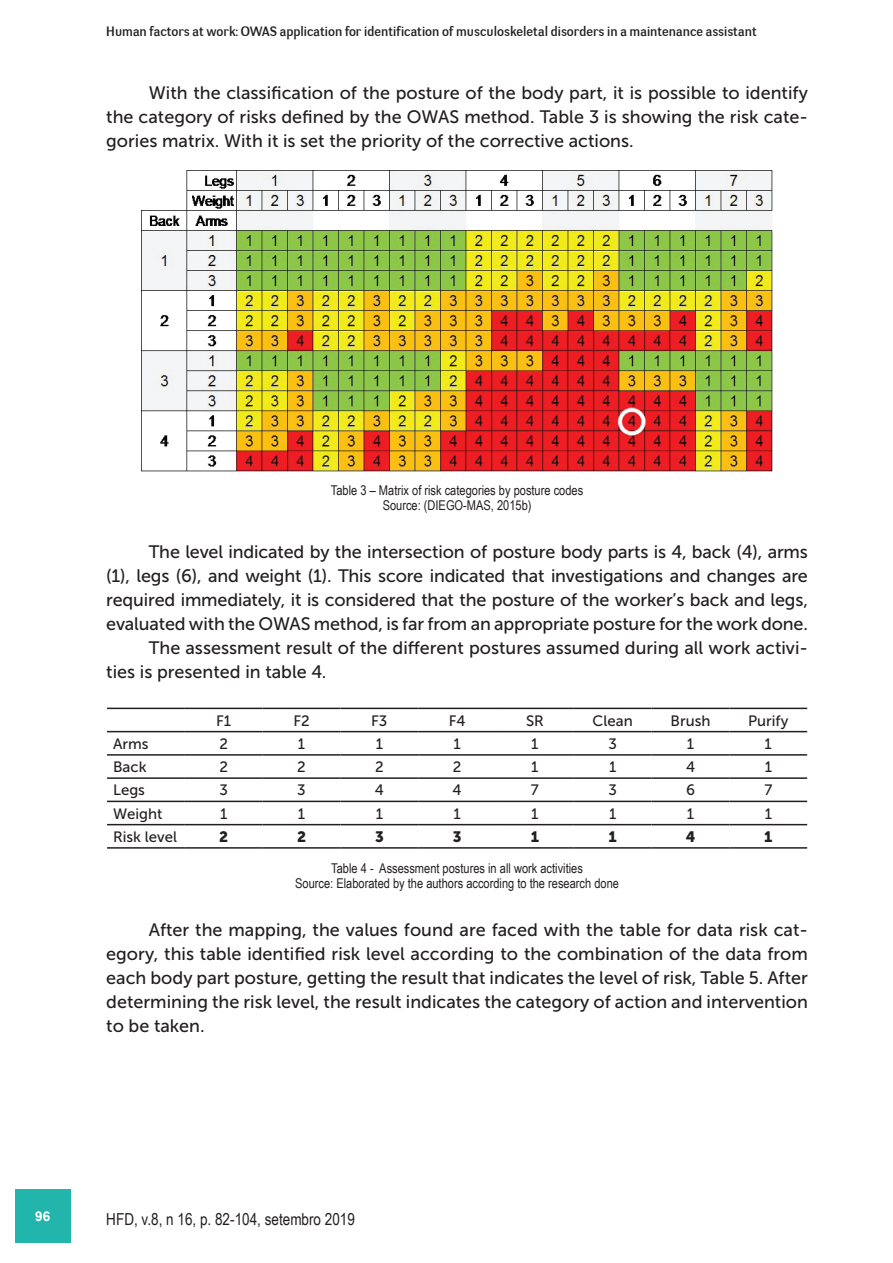
<style>
.page{position:relative;width:893px;height:1263px;background:#fff}
.page>*{position:absolute;margin:0;border:0;box-sizing:border-box;transform-origin:0 0}
.t1{font:18px/24px "Museo Sans 500";letter-spacing:-.01em;color:#231f20;text-align:justify}
.t2{font:16.5px "Arial Narrow";color:#231f20}
.t3{font:15px "Museo Sans 500";color:#231f20}
.t4{font:15px "Museo Sans 900";color:#231f20}
.t5{font:13.5px/15px "Arial Narrow";color:#231f20;text-align:center}
.t6{font:13.5px "Negotiate Free";color:#231f20}
.t7{font:700 13.5px "Arial";color:#fff}
</style>
<div class="page">
<div style="left:15px;top:1189px;width:55px;height:53px;background:#22b5ab"></div>
<img style="left:142px;top:171px;width:631px;height:300px">
<hr style="left:107px;top:708px;width:78px;height:1px;background:#231f20">
<hr style="left:185px;top:708px;width:78px;height:1px;background:#231f20">
<hr style="left:263px;top:708px;width:77px;height:1px;background:#231f20">
<hr style="left:340px;top:708px;width:78px;height:1px;background:#231f20">
<hr style="left:418px;top:708px;width:78px;height:1px;background:#231f20">
<hr style="left:496px;top:708px;width:78px;height:1px;background:#231f20">
<hr style="left:574px;top:708px;width:78px;height:1px;background:#231f20">
<hr style="left:652px;top:708px;width:77px;height:1px;background:#231f20">
<hr style="left:729px;top:708px;width:78px;height:1px;background:#231f20">
<hr style="left:107px;top:731px;width:78px;height:1px;background:#231f20">
<hr style="left:185px;top:731px;width:78px;height:1px;background:#231f20">
<hr style="left:263px;top:731px;width:77px;height:1px;background:#231f20">
<hr style="left:340px;top:731px;width:78px;height:1px;background:#231f20">
<hr style="left:418px;top:731px;width:78px;height:1px;background:#231f20">
<hr style="left:496px;top:731px;width:78px;height:1px;background:#231f20">
<hr style="left:574px;top:731px;width:78px;height:1px;background:#231f20">
<hr style="left:652px;top:731px;width:77px;height:1px;background:#231f20">
<hr style="left:729px;top:731px;width:78px;height:1px;background:#231f20">
<hr style="left:107px;top:754px;width:78px;height:2px;background:#231f20">
<hr style="left:185px;top:754px;width:78px;height:2px;background:#231f20">
<hr style="left:263px;top:754px;width:77px;height:2px;background:#231f20">
<hr style="left:340px;top:754px;width:78px;height:2px;background:#231f20">
<hr style="left:418px;top:754px;width:78px;height:2px;background:#231f20">
<hr style="left:496px;top:754px;width:78px;height:2px;background:#231f20">
<hr style="left:574px;top:754px;width:78px;height:2px;background:#231f20">
<hr style="left:652px;top:754px;width:77px;height:2px;background:#231f20">
<hr style="left:729px;top:754px;width:78px;height:2px;background:#231f20">
<hr style="left:107px;top:777px;width:78px;height:2px;background:#231f20">
<hr style="left:185px;top:777px;width:78px;height:2px;background:#231f20">
<hr style="left:263px;top:777px;width:77px;height:2px;background:#231f20">
<hr style="left:340px;top:777px;width:78px;height:2px;background:#231f20">
<hr style="left:418px;top:777px;width:78px;height:2px;background:#231f20">
<hr style="left:496px;top:777px;width:78px;height:2px;background:#231f20">
<hr style="left:574px;top:777px;width:78px;height:2px;background:#231f20">
<hr style="left:652px;top:777px;width:77px;height:2px;background:#231f20">
<hr style="left:729px;top:777px;width:78px;height:2px;background:#231f20">
<hr style="left:107px;top:801px;width:78px;height:1px;background:#231f20">
<hr style="left:185px;top:801px;width:78px;height:1px;background:#231f20">
<hr style="left:263px;top:801px;width:77px;height:1px;background:#231f20">
<hr style="left:340px;top:801px;width:78px;height:1px;background:#231f20">
<hr style="left:418px;top:801px;width:78px;height:1px;background:#231f20">
<hr style="left:496px;top:801px;width:78px;height:1px;background:#231f20">
<hr style="left:574px;top:801px;width:78px;height:1px;background:#231f20">
<hr style="left:652px;top:801px;width:77px;height:1px;background:#231f20">
<hr style="left:729px;top:801px;width:78px;height:1px;background:#231f20">
<hr style="left:107px;top:824px;width:78px;height:1px;background:#231f20">
<hr style="left:185px;top:824px;width:78px;height:1px;background:#231f20">
<hr style="left:263px;top:824px;width:77px;height:1px;background:#231f20">
<hr style="left:340px;top:824px;width:78px;height:1px;background:#231f20">
<hr style="left:418px;top:824px;width:78px;height:1px;background:#231f20">
<hr style="left:496px;top:824px;width:78px;height:1px;background:#231f20">
<hr style="left:574px;top:824px;width:78px;height:1px;background:#231f20">
<hr style="left:652px;top:824px;width:77px;height:1px;background:#231f20">
<hr style="left:729px;top:824px;width:78px;height:1px;background:#231f20">
<hr style="left:107px;top:847px;width:78px;height:2px;background:#231f20">
<hr style="left:185px;top:847px;width:78px;height:2px;background:#231f20">
<hr style="left:263px;top:847px;width:77px;height:2px;background:#231f20">
<hr style="left:340px;top:847px;width:78px;height:2px;background:#231f20">
<hr style="left:418px;top:847px;width:78px;height:2px;background:#231f20">
<hr style="left:496px;top:847px;width:78px;height:2px;background:#231f20">
<hr style="left:574px;top:847px;width:78px;height:2px;background:#231f20">
<hr style="left:652px;top:847px;width:77px;height:2px;background:#231f20">
<hr style="left:729px;top:847px;width:78px;height:2px;background:#231f20">
<p class="t6" style="left:106px;top:23px;width:652px">Human factors at work: OWAS application for identification of musculoskeletal disorders in a maintenance assistant</p>
<p class="t1" style="left:106px;top:80px;width:703px;text-indent:43px">With the classification of the posture of the body part, it is possible to identify the category of risks defined by the OWAS method. Table 3 is showing the risk cate&shy;gories matrix. With it is set the priority of the corrective actions.</p>
<p class="t5" style="left:331px;top:482px;width:254px">Table 3 – Matrix of risk categories by posture codes<br>Source: (DIEGO-MAS, 2015b)</p>
<p class="t1" style="left:149px;top:539px;width:661px">The level indicated by the intersection of posture body parts is 4, back (4), arms</p>
<p class="t1" style="left:106px;top:563px;width:703px">(1), legs (6), and weight (1). This score indicated that investigations and changes are</p>
<p class="t1" style="left:106px;top:587px;width:703px">required immediately, it is considered that the posture of the worker’s back and legs,</p>
<p class="t1" style="left:106px;top:611px;width:703px">evaluated with the OWAS method, is far from an appropriate posture for the work done.</p>
<p class="t1" style="left:149px;top:635px;width:661px">The assessment result of the different postures assumed during all work activi-</p>
<p class="t1" style="left:106px;top:659px;width:222px">ties is presented in table 4.</p>
<p class="t3" style="left:216px;top:712px;width:17px">F1</p>
<p class="t3" style="left:293px;top:712px;width:18px">F2</p>
<p class="t3" style="left:371px;top:712px;width:18px">F3</p>
<p class="t3" style="left:449px;top:712px;width:18px">F4</p>
<p class="t3" style="left:526px;top:712px;width:19px">SR</p>
<p class="t3" style="left:593px;top:712px;width:42px">Clean</p>
<p class="t3" style="left:671px;top:712px;width:41px">Brush</p>
<p class="t3" style="left:748px;top:712px;width:42px">Purify</p>
<p class="t3" style="left:113px;top:735px;width:37px">Arms</p>
<p class="t3" style="left:219px;top:735px;width:10px">2</p>
<p class="t3" style="left:298px;top:735px;width:9px">1</p>
<p class="t3" style="left:376px;top:735px;width:9px">1</p>
<p class="t3" style="left:453px;top:735px;width:9px">1</p>
<p class="t3" style="left:531px;top:735px;width:9px">1</p>
<p class="t3" style="left:608px;top:735px;width:10px">3</p>
<p class="t3" style="left:687px;top:735px;width:9px">1</p>
<p class="t3" style="left:765px;top:735px;width:9px">1</p>
<p class="t3" style="left:113px;top:759px;width:35px">Back</p>
<p class="t3" style="left:219px;top:759px;width:10px">2</p>
<p class="t3" style="left:297px;top:759px;width:10px">2</p>
<p class="t3" style="left:375px;top:759px;width:10px">2</p>
<p class="t3" style="left:453px;top:759px;width:10px">2</p>
<p class="t3" style="left:531px;top:759px;width:9px">1</p>
<p class="t3" style="left:609px;top:759px;width:9px">1</p>
<p class="t3" style="left:686px;top:759px;width:11px">4</p>
<p class="t3" style="left:765px;top:759px;width:9px">1</p>
<p class="t3" style="left:113px;top:782px;width:33px">Legs</p>
<p class="t3" style="left:220px;top:782px;width:10px">3</p>
<p class="t3" style="left:297px;top:782px;width:10px">3</p>
<p class="t3" style="left:375px;top:782px;width:11px">4</p>
<p class="t3" style="left:453px;top:782px;width:11px">4</p>
<p class="t3" style="left:531px;top:782px;width:9px">7</p>
<p class="t3" style="left:608px;top:782px;width:10px">3</p>
<p class="t3" style="left:686px;top:782px;width:10px">6</p>
<p class="t3" style="left:764px;top:782px;width:9px">7</p>
<p class="t3" style="left:113px;top:805px;width:51px">Weight</p>
<p class="t3" style="left:220px;top:805px;width:9px">1</p>
<p class="t3" style="left:298px;top:805px;width:9px">1</p>
<p class="t3" style="left:376px;top:805px;width:9px">1</p>
<p class="t3" style="left:453px;top:805px;width:9px">1</p>
<p class="t3" style="left:531px;top:805px;width:9px">1</p>
<p class="t3" style="left:609px;top:805px;width:9px">1</p>
<p class="t3" style="left:687px;top:805px;width:9px">1</p>
<p class="t3" style="left:765px;top:805px;width:9px">1</p>
<p class="t3" style="left:113px;top:828px;width:65px">Risk level</p>
<p class="t4" style="left:219px;top:828px;width:11px">2</p>
<p class="t4" style="left:297px;top:828px;width:11px">2</p>
<p class="t4" style="left:375px;top:828px;width:10px">3</p>
<p class="t4" style="left:453px;top:828px;width:10px">3</p>
<p class="t4" style="left:531px;top:828px;width:10px">1</p>
<p class="t4" style="left:609px;top:828px;width:10px">1</p>
<p class="t4" style="left:686px;top:828px;width:11px">4</p>
<p class="t4" style="left:764px;top:828px;width:10px">1</p>
<p class="t5" style="left:295px;top:860px;width:325px">Table 4 - Assessment postures in all work activities<br>Source: Elaborated by the authors according to the research done</p>
<p class="t1" style="left:106px;top:917px;width:703px;text-indent:43px">After the mapping, the values found are faced with the table for data risk cat&shy;egory, this table identified risk level according to the combination of the data from each body part posture, getting the result that indicates the level of risk, Table 5. After determining the risk level, the result indicates the category of action and intervention to be taken.</p>
<p class="t7" style="left:35px;top:1207px;width:17px">96</p>
<p class="t2" style="left:106px;top:1206px;width:250px">HFD, v.8, n 16, p. 82-104, setembro 2019</p>
</div>
